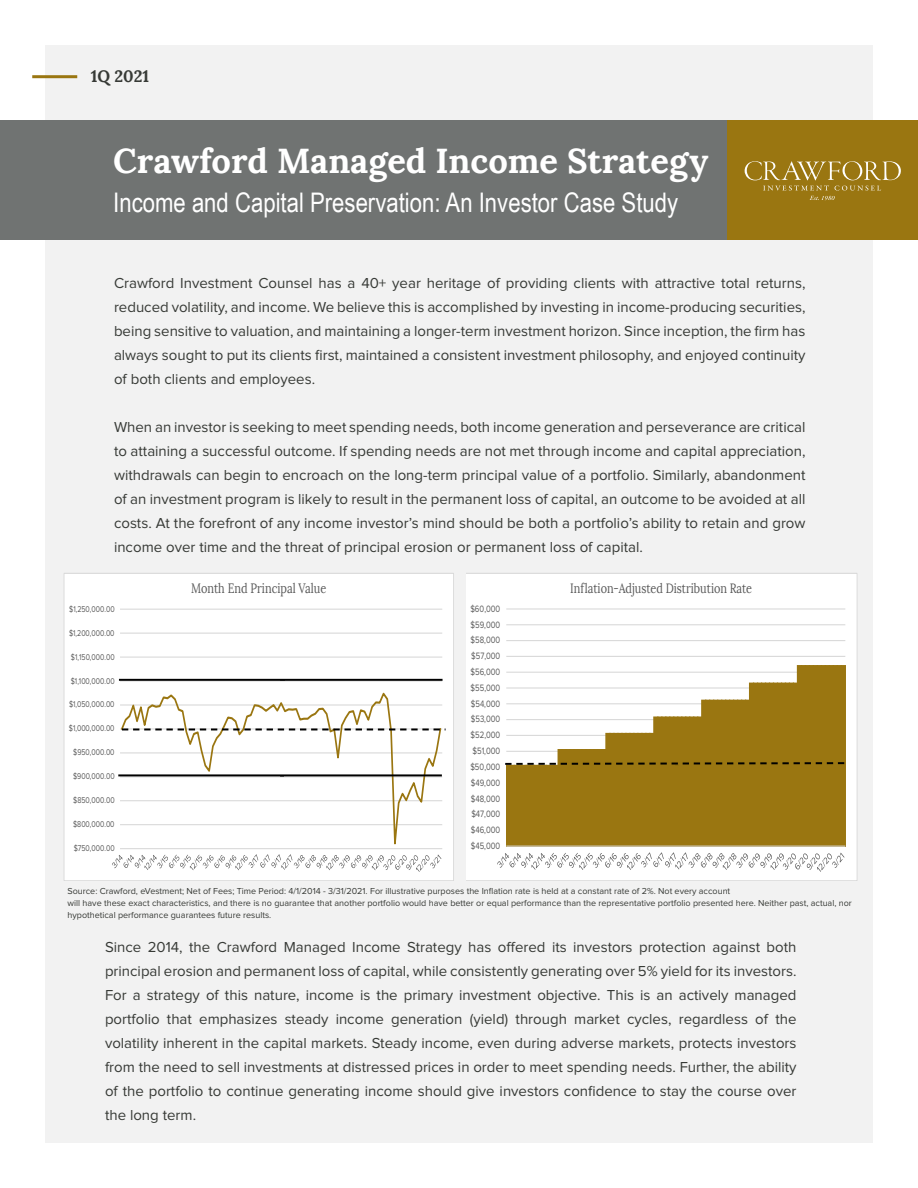
<style>
.page{position:relative;width:918px;height:1188px;background:#fff}
.page>*{position:absolute;margin:0;border:0;box-sizing:border-box;transform-origin:0 0}
.t1{font:700 34.5px "Lora";color:#fff}
.t2{font:27px "Arial Narrow";color:#fff}
.t3{font:700 16.5px "Lora";color:#373a36}
.t4{font:15px/24px "Proxima Nova";color:#373a36;text-align:justify}
.t5{font:13.65px "Lora";color:#595959;scale:.8 1}
.t6{font:13.5px "Lora";color:#595959;scale:.81 1}
.t7{font:9.6px "Proxima Nova";letter-spacing:.005em;color:#595959;scale:.81 1}
.t8{font:9px/12px "Proxima Nova";color:#373a36}
.t9{font:8.7px "Proxima Nova";color:#595959;scale:.8 1}
</style>
<div class="page">
<div style="left:45px;top:45px;width:828px;height:1098px;background:#f2f2f2"></div>
<hr style="left:32px;top:75px;width:45px;height:3px;background:#9a7611">
<div style="left:0;top:120px;width:918px;height:120px;background:#707372"></div>
<div style="left:728px;top:120px;width:190px;height:120px;background:#9a7611"></div>
<svg style="left:745px;top:161px;width:156px;height:39px"></svg>
<div style="left:64px;top:573px;width:390px;height:308px;background:#fff"></div>
<hr style="left:120px;top:681px;width:322px;height:1px;background:#d9d9d9">
<hr style="left:120px;top:657px;width:322px;height:1px;background:#d9d9d9">
<hr style="left:120px;top:633px;width:322px;height:1px;background:#d9d9d9">
<hr style="left:120px;top:609px;width:322px;height:1px;background:#d9d9d9">
<svg style="left:120px;top:692px;width:322px;height:157px"></svg>
<svg style="left:112px;top:854px;width:329px;height:18px"></svg>
<div style="left:64px;top:573px;width:390px;height:308px;border:1px solid #d9d9d9"></div>
<svg style="left:122px;top:729px;width:324px;height:2px"></svg>
<hr style="left:119px;top:679px;width:324px;height:2px;background:#000">
<hr style="left:118px;top:775px;width:324px;height:1px;background:#000">
<div style="left:466px;top:573px;width:391px;height:308px;background:#fff"></div>
<svg style="left:497px;top:665px;width:350px;height:207px"></svg>
<p class="t3" style="left:91px;top:65px;width:60px">1Q 2021</p>
<p class="t1" style="left:113px;top:139px;width:597px">Crawford Managed Income Strategy</p>
<p class="t2" style="left:113px;top:183px;width:566px">Income and Capital Preservation: An Investor Case Study</p>
<p class="t4" style="left:114px;top:271px;width:693px">Crawford Investment Counsel has a 40+ year heritage of providing clients with attractive total returns, reduced volatility, and income. We believe this is accomplished by investing in income-producing securities, being sensitive to valuation, and maintaining a longer-term investment horizon. Since inception, the firm has always sought to put its clients first, maintained a consistent investment philosophy, and enjoyed continuity of both clients and employees.</p>
<p class="t4" style="left:114px;top:415px;width:693px">When an investor is seeking to meet spending needs, both income generation and perseverance are critical to attaining a successful outcome. If spending needs are not met through income and capital appreciation, withdrawals can begin to encroach on the long-term principal value of a portfolio. Similarly, abandonment of an investment program is likely to result in the permanent loss of capital, an outcome to be avoided at all costs. At the forefront of any income investor’s mind should be both a portfolio’s ability to retain and grow income over time and the threat of principal erosion or permanent loss of capital.</p>
<p class="t5" style="left:191px;top:581px;width:170px">Month End Principal Value</p>
<p class="t6" style="left:570px;top:581px;width:226px">Inflation-Adjusted Distribution Rate</p>
<p class="t9" style="left:69px;top:605px;width:58px">$1,250,000.00</p>
<p class="t7" style="left:470px;top:604px;width:39px">$60,000</p>
<p class="t9" style="left:69px;top:629px;width:58px">$1,200,000.00</p>
<p class="t7" style="left:471px;top:620px;width:38px">$59,000</p>
<p class="t7" style="left:471px;top:636px;width:38px">$58,000</p>
<p class="t9" style="left:71px;top:653px;width:56px">$1,150,000.00</p>
<p class="t7" style="left:471px;top:652px;width:38px">$57,000</p>
<p class="t9" style="left:71px;top:677px;width:56px">$1,100,000.00</p>
<p class="t7" style="left:471px;top:667px;width:38px">$56,000</p>
<p class="t7" style="left:471px;top:683px;width:38px">$55,000</p>
<p class="t9" style="left:69px;top:701px;width:58px">$1,050,000.00</p>
<p class="t7" style="left:471px;top:699px;width:38px">$54,000</p>
<p class="t9" style="left:69px;top:725px;width:59px">$1,000,000.00</p>
<p class="t7" style="left:471px;top:715px;width:38px">$53,000</p>
<p class="t7" style="left:471px;top:731px;width:38px">$52,000</p>
<p class="t9" style="left:73px;top:749px;width:53px">$950,000.00</p>
<p class="t7" style="left:472px;top:746px;width:36px">$51,000</p>
<p class="t9" style="left:73px;top:772px;width:53px">$900,000.00</p>
<p class="t7" style="left:470px;top:762px;width:39px">$50,000</p>
<p class="t7" style="left:471px;top:778px;width:38px">$49,000</p>
<p class="t9" style="left:73px;top:796px;width:53px">$850,000.00</p>
<p class="t7" style="left:471px;top:794px;width:38px">$48,000</p>
<p class="t7" style="left:471px;top:810px;width:37px">$47,000</p>
<p class="t9" style="left:73px;top:820px;width:53px">$800,000.00</p>
<p class="t7" style="left:471px;top:826px;width:38px">$46,000</p>
<p class="t9" style="left:74px;top:844px;width:53px">$750,000.00</p>
<p class="t7" style="left:471px;top:841px;width:38px">$45,000</p>
<p class="t8" style="left:68px;top:886px;width:664px">Source: Crawford, eVestment; Net of Fees; Time Period: 4/1/2014 - 3/31/2021. For illustrative purposes the Inflation rate is held at a constant rate of 2%. Not every account</p>
<p class="t8" style="left:68px;top:898px;width:786px">will have these exact characteristics, and there is no guarantee that another portfolio would have better or equal performance than the representative portfolio presented here. Neither past, actual, nor hypothetical performance guarantees future results.</p>
<p class="t4" style="left:105px;top:936px;width:693px">Since 2014, the Crawford Managed Income Strategy has offered its investors protection against both principal erosion and permanent loss of capital, while consistently generating over 5% yield for its investors.<br>For a strategy of this nature, income is the primary investment objective. This is an actively managed portfolio that emphasizes steady income generation (yield) through market cycles, regardless of the volatility inherent in the capital markets. Steady income, even during adverse markets, protects investors from the need to sell investments at distressed prices in order to meet spending needs. Further, the ability of the portfolio to continue generating income should give investors confidence to stay the course over the long term.</p>
</div>
